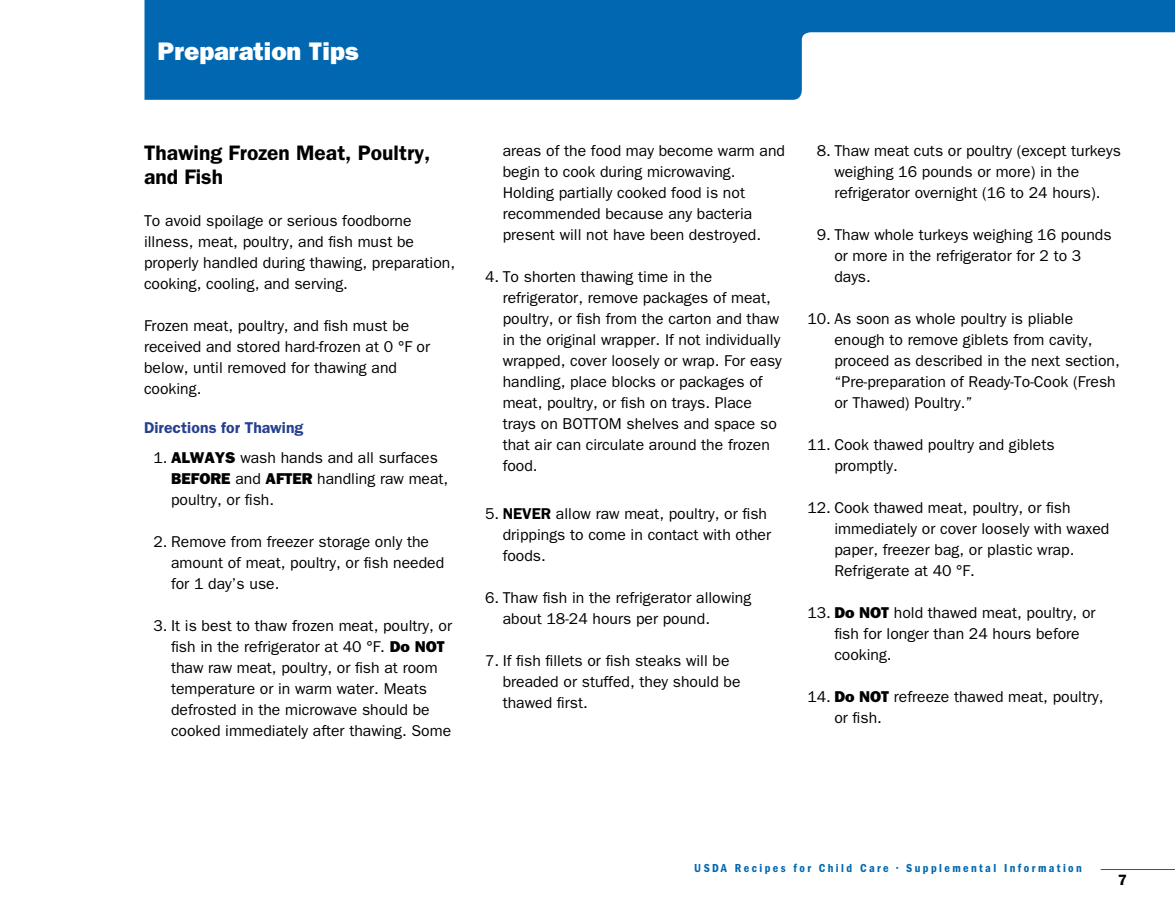
<style>
.page{position:relative;width:1175px;height:905px;background:#fff}
.page>*{position:absolute;margin:0;border:0;box-sizing:border-box;transform-origin:0 0}
.t1{font:800 25.5px "Franklin Gothic";color:#fff}
.t2{font:600 21px/24px "Franklin Gothic";color:#000}
.t3{font:15.75px/21px "Franklin Gothic";color:#000}
.t4{font:600 15.75px "Franklin Gothic";letter-spacing:.005em;color:#25408f}
.t5{font:600 15px "Franklin Gothic";color:#000}
.t6{font:600 condensed 12px "Franklin Gothic";letter-spacing:.2em;color:#0067b0}
.s1{font-weight:800}
.s2{font-weight:600}
</style>
<div class="page">
<svg style="left:144px;top:0;width:1030px;height:100px;fill:#0067b0"></svg>
<hr style="left:1100px;top:869px;width:74px;height:1px;background:#0067b0">
<h1 class="t1" style="left:158px;top:36px;width:203px">Preparation Tips</h1>
<h2 class="t2" style="left:144px;top:141px;width:288px">Thawing Frozen Meat, Poultry, and Fish</h2>
<p class="t3" style="left:144px;top:210px;width:312px">To avoid spoilage or serious foodborne illness, meat, poultry, and fish must be properly handled during thawing, preparation, cooking, cooling, and serving.</p>
<p class="t3" style="left:144px;top:315px;width:288px">Frozen meat, poultry, and fish must be received and stored hard-frozen at 0 °F or below, until removed for thawing and cooking.</p>
<p class="t4" style="left:144px;top:418px;width:161px">Directions for Thawing</p>
<p class="t3" style="left:171px;top:447px;width:279px;text-indent:-18px">1. <span class="s1">ALWAYS</span> wash hands and all surfaces<br><span class="s1">BEFORE</span> and <span class="s1">AFTER</span> handling raw meat, poultry, or fish.</p>
<p class="t3" style="left:171px;top:531px;width:275px;text-indent:-18px">2. Remove from freezer storage only the amount of meat, poultry, or fish needed for 1 day’s use.</p>
<p class="t3" style="left:171px;top:615px;width:282px;text-indent:-18px">3. It is best to thaw frozen meat, poultry, or fish in the refrigerator at 40 °F. <span class="s1">Do NOT </span>thaw raw meat, poultry, or fish at room temperature or in warm water. Meats defrosted in the microwave should be cooked immediately after thawing. Some</p>
<p class="t3" style="left:503px;top:140px;width:284px">areas of the food may become warm and begin to cook during microwaving.<br>Holding partially cooked food is not recommended because any bacteria present will not have been destroyed.</p>
<p class="t3" style="left:503px;top:266px;width:281px;text-indent:-18px">4. To shorten thawing time in the refrigerator, remove packages of meat, poultry, or fish from the carton and thaw in the original wrapper. If not individually wrapped, cover loosely or wrap. For easy handling, place blocks or packages of meat, poultry, or fish on trays. Place trays on BOTTOM shelves and space so that air can circulate around the frozen food.</p>
<p class="t3" style="left:503px;top:503px;width:270px;text-indent:-18px">5. <span class="s2">NEVER</span> allow raw meat, poultry, or fish drippings to come in contact with other foods.</p>
<p class="t3" style="left:503px;top:587px;width:250px;text-indent:-18px">6. Thaw fish in the refrigerator allowing about 18-24 hours per pound.</p>
<p class="t3" style="left:503px;top:650px;width:239px;text-indent:-18px">7. If fish fillets or fish steaks will be breaded or stuffed, they should be thawed first.</p>
<p class="t3" style="left:834px;top:140px;width:288px;text-indent:-18px">8. Thaw meat cuts or poultry (except turkeys weighing 16 pounds or more) in the refrigerator overnight (16 to 24 hours).</p>
<p class="t3" style="left:834px;top:224px;width:279px;text-indent:-18px">9. Thaw whole turkeys weighing 16 pounds or more in the refrigerator for 2 to 3 days.</p>
<p class="t3" style="left:834px;top:308px;width:287px;text-indent:-27px">10. As soon as whole poultry is pliable enough to remove giblets from cavity, proceed as described in the next section, “Pre-preparation of Ready-To-Cook (Fresh or Thawed) Poultry.”</p>
<p class="t3" style="left:834px;top:434px;width:222px;text-indent:-27px">11. Cook thawed poultry and giblets promptly.</p>
<p class="t3" style="left:834px;top:497px;width:276px;text-indent:-27px">12. Cook thawed meat, poultry, or fish immediately or cover loosely with waxed paper, freezer bag, or plastic wrap.<br>Refrigerate at 40 °F.</p>
<p class="t3" style="left:834px;top:602px;width:263px;text-indent:-27px">13. <span class="s1">Do NOT</span> hold thawed meat, poultry, or fish for longer than 24 hours before cooking.</p>
<p class="t3" style="left:834px;top:686px;width:271px;text-indent:-27px">14. <span class="s1">Do NOT</span> refreeze thawed meat, poultry, or fish.</p>
<p class="t6" style="left:694px;top:861px;width:389px">USDA Recipes for Child Care • Supplemental Information</p>
<p class="t5" style="left:1118px;top:870px;width:10px">7</p>
</div>
